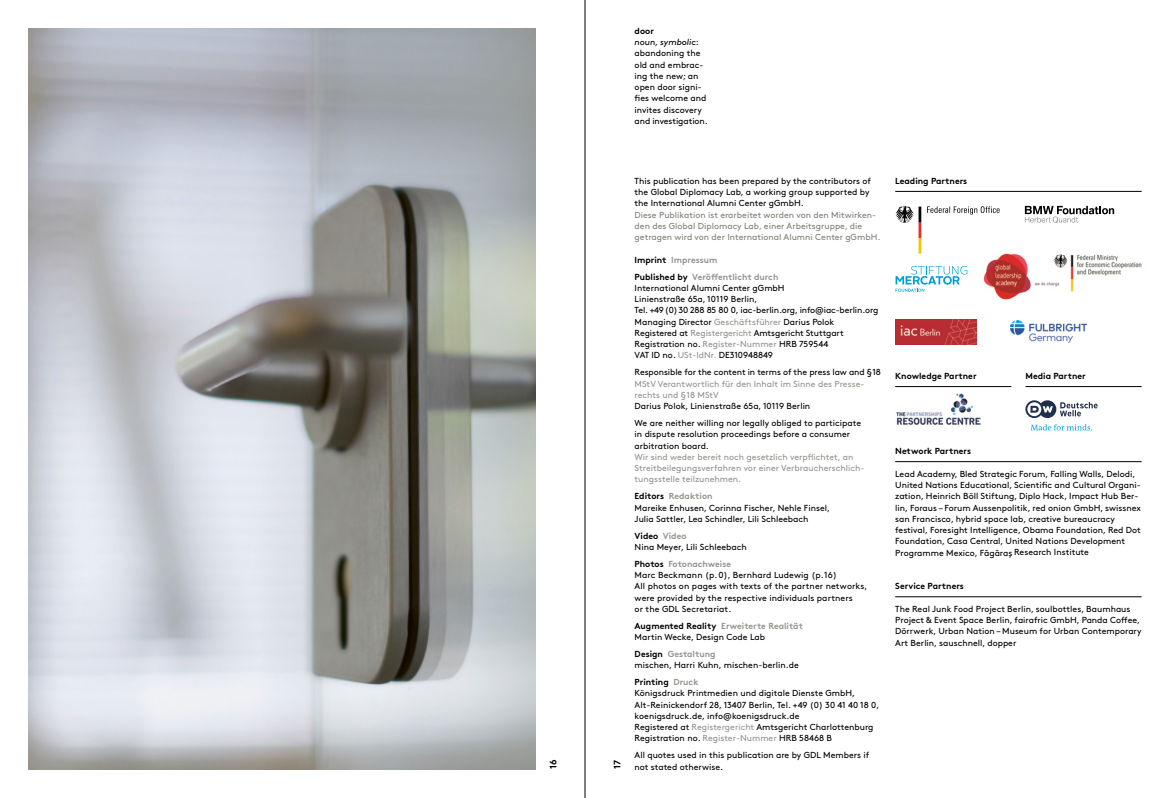
<style>
.page{position:relative;width:1170px;height:798px;background:#fff}
.page>*{position:absolute;margin:0;border:0;box-sizing:border-box;transform-origin:0 0}
.t1{font:700 9.38px "Brown Std";color:#000}
.t2{font:8.75px/11.2px "Brown Std";color:#000}
.t3{font:8.75px/11.2px "Brown Std";color:#959490}
.t4{font:8.75px/11.2px "Brown Std";color:#81807a}
.t5{font:700 8.75px "Brown Std";color:#000}
.t6{font:700 8.75px/16.9px "Brown Std";color:#959490}
.s1{font-weight:700}
.s2{font-style:italic}
.s3{color:#000}
.s4{color:#959490}
.s5{font-weight:700;color:#959490}
</style>
<div class="page">
<img style="left:28px;top:28px;width:507px;height:741px">
<img style="left:895px;top:319px;width:81px;height:25px">
<svg style="left:895px;top:206px;width:26px;height:47px"></svg>
<svg style="left:927px;top:206px;width:72px;height:8px"></svg>
<svg style="left:1024px;top:206px;width:89px;height:17px"></svg>
<img style="left:1063px;top:254px;width:79px;height:38px">
<img style="left:983px;top:253px;width:80px;height:47px">
<svg style="left:1025px;top:400px;width:72px;height:18px"></svg>
<svg style="left:1031px;top:424px;width:61px;height:6px"></svg>
<hr style="left:895px;top:386px;width:116px;height:1px;background:#000">
<hr style="left:1025px;top:386px;width:116px;height:1px;background:#000">
<hr style="left:895px;top:461px;width:246px;height:1px;background:#000">
<hr style="left:895px;top:596px;width:246px;height:1px;background:#000">
<hr style="left:895px;top:191px;width:246px;height:1px;background:#000">
<img style="left:896px;top:393px;width:84px;height:32px">
<svg style="left:895px;top:266px;width:72px;height:26px"></svg>
<img style="left:1010px;top:320px;width:76px;height:22px">
<hr style="left:584px;top:0;width:1px;height:797px;background:#000">
<p class="t2" style="left:634px;top:25px;width:75px"><span class="s1">door<br></span><span class="s2">noun, symbolic</span>: abandoning the old and embrac&shy;ing the new; an open door signi&shy;fies welcome and invites discovery and investigation.</p>
<p class="t1" style="left:547px;top:769px;width:11px;rotate:-90deg">16</p>
<p class="t1" style="left:611px;top:769px;width:11px;rotate:-90deg">17</p>
<p class="t2" style="left:634px;top:175px;width:238px">This publication has been prepared by the contributors of the Global Diplomacy Lab, a working group supported by the International Alumni Center gGmbH.</p>
<p class="t4" style="left:634px;top:209px;width:247px">Diese Publikation ist erarbeitet worden von den Mitwirken&shy;den des Global Diplomacy Lab, einer Arbeitsgruppe, die getragen wird von der International Alumni Center gGmbH.</p>
<p class="t6" style="left:634px;top:251px;width:145px"><span class="s3">Imprint</span> Impressum<br><span class="s3">Published by</span> Veröffentlicht durch</p>
<p class="t2" style="left:634px;top:282px;width:245px">International Alumni Center gGmbH<br>Linienstraße 65a, 10119 Berlin,<br>Tel. +49(0)30 288 85 80 0, iac-berlin.org, info@iac-berlin.org Managing Director <span class="s4">Geschäftsführer</span> Darius Polok Registered at <span class="s4">Registergericht</span> Amtsgericht Stuttgart Registration no. <span class="s4">Register-Nummer</span> HRB 759544<br>VAT ID no. <span class="s4">USt-IdNr.</span> DE310948849</p>
<p class="t2" style="left:634px;top:366px;width:248px">Responsible for the content in terms of the press law and §18</p>
<p class="t3" style="left:634px;top:378px;width:230px">MStV Verantwortlich für den Inhalt im Sinne des Presse&shy;rechts und §18 MStV</p>
<p class="t2" style="left:634px;top:397px;width:228px;line-height:16.9px">Darius Polok, Linienstraße 65a, 10119 Berlin<br>We are neither willing nor legally obliged to participate</p>
<p class="t2" style="left:634px;top:428px;width:217px">in dispute resolution proceedings before a consumer arbitration board.</p>
<p class="t3" style="left:634px;top:451px;width:230px">Wir sind weder bereit noch gesetzlich verpflichtet, an<br>Streitbeilegungsverfahren vor einer Verbraucherschlich&shy;tungsstelle teilzunehmen.</p>
<p class="t2" style="left:634px;top:490px;width:197px"><span class="s1">Editors</span> <span class="s5">Redaktion<br></span>Mareike Enhusen, Corinna Fischer, Nehle Finsel,<br>Julia Sattler, Lea Schindler, Lili Schleebach</p>
<p class="t2" style="left:634px;top:530px;width:114px"><span class="s1">Video</span> <span class="s5">Video<br></span>Nina Meyer, Lili Schleebach</p>
<p class="t2" style="left:634px;top:558px;width:234px"><span class="s1">Photos</span> <span class="s5">Fotonachweise<br></span>Marc Beckmann (p.0), Bernhard Ludewig (p.16)<br>All photos on pages with texts of the partner networks, were provided by the respective individuals partners<br>or the GDL Secretariat.</p>
<p class="t2" style="left:634px;top:620px;width:170px"><span class="s1">Augmented Reality</span> <span class="s5">Erweiterte Realität<br></span>Martin Wecke, Design Code Lab</p>
<p class="t2" style="left:634px;top:648px;width:166px"><span class="s1">Design</span> <span class="s5">Gestaltung<br></span>mischen, Harri Kuhn, mischen-berlin.de</p>
<p class="t2" style="left:634px;top:676px;width:246px"><span class="s1">Printing</span> <span class="s5">Druck<br></span>Königsdruck Printmedien und digitale Dienste GmbH, Alt-Reinickendorf 28, 13407 Berlin, Tel. +49 (0) 30 41 40 18 0, koenigsdruck.de, info@koenigsdruck.de<br>Registered at <span class="s4">Registergericht</span> Amtsgericht Charlottenburg Registration no. <span class="s4">Register-Nummer</span> HRB 58468 B</p>
<p class="t2" style="left:634px;top:749px;width:236px">All quotes used in this publication are by GDL Members if not stated otherwise.</p>
<p class="t5" style="left:895px;top:175px;width:74px">Leading Partners</p>
<p class="t5" style="left:895px;top:370px;width:83px">Knowledge Partner</p>
<p class="t5" style="left:1025px;top:370px;width:62px">Media Partner</p>
<p class="t5" style="left:895px;top:445px;width:77px">Network Partners</p>
<p class="t2" style="left:895px;top:468px;width:247px">Lead Academy, Bled Strategic Forum, Falling Walls, Delodi, United Nations Educational, Scientific and Cultural Organi&shy;zation, Heinrich Böll Stiftung, Diplo Hack, Impact Hub Ber&shy;lin, Foraus – Forum Aussenpolitik, red onion GmbH, swissnex san Francisco, hybrid space lab, creative bureaucracy festival, Foresight Intelligence, Obama Foundation, Red Dot Foundation, Casa Central, United Nations Development Programme Mexico, Fa˘ga˘ras<sub>,</sub> Research Institute</p>
<p class="t5" style="left:895px;top:580px;width:70px">Service Partners</p>
<p class="t2" style="left:895px;top:603px;width:248px">The Real Junk Food Project Berlin, soulbottles, Baumhaus Project &amp; Event Space Berlin, fairafric GmbH, Panda Coffee, Dörrwerk, Urban Nation – Museum for Urban Contemporary Art Berlin, sauschnell, dopper</p>
</div>
